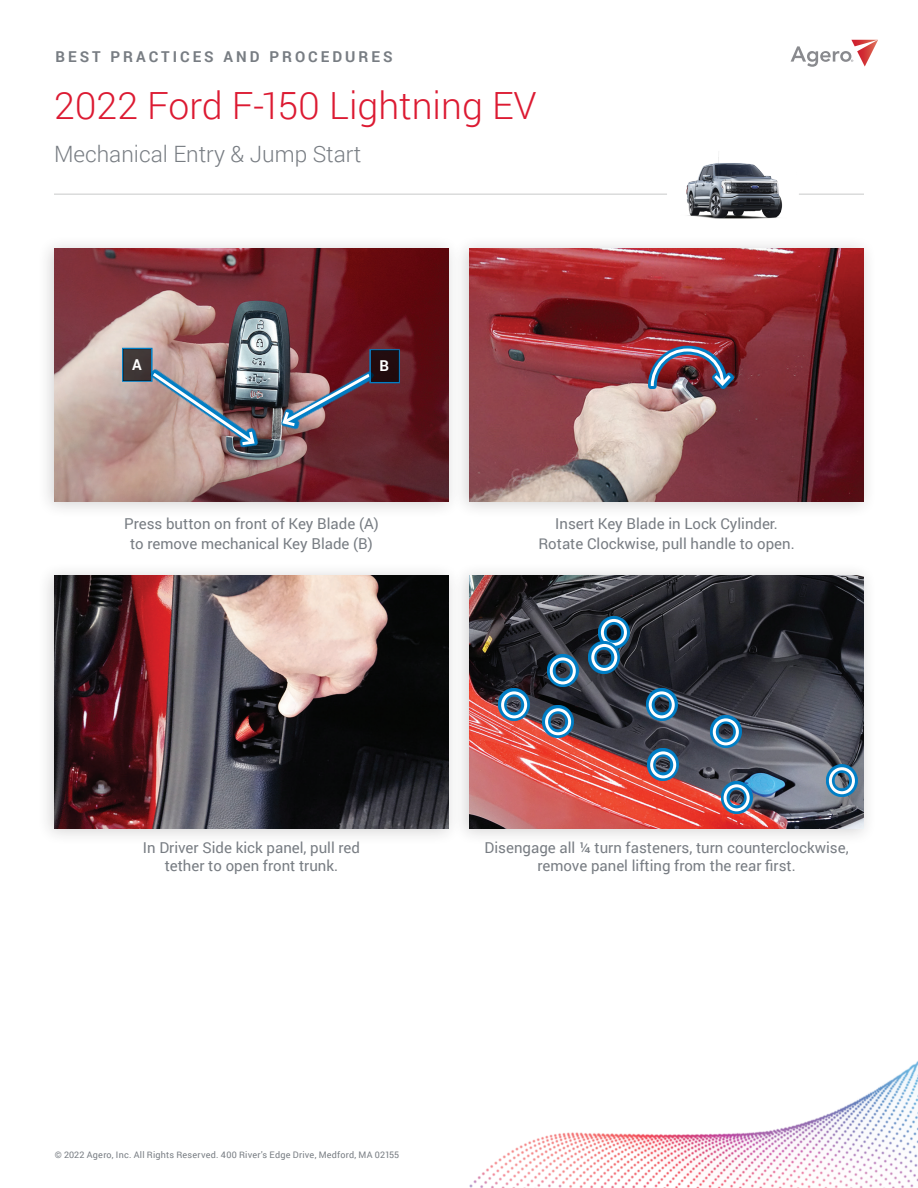
<style>
.page{position:relative;width:918px;height:1188px;background:#fff}
.page>*{position:absolute;margin:0;border:0;box-sizing:border-box;transform-origin:0 0}
.t1{font:300 37.5px "Roboto";color:#dc1a32}
.t2{font:300 22.5px "Roboto";color:#787d83}
.t3{font:15px/18px "Roboto";color:#787d83;text-align:center}
.t4{font:700 15px "Roboto";letter-spacing:.2em;color:#787d83}
.t5{font:700 15px "Roboto";color:#fff}
.t6{font:9px "Roboto";letter-spacing:.025em;color:#787d83}
</style>
<div class="page">
<img style="left:686px;top:157px;width:97px;height:62px">
<img style="left:469px;top:1061px;width:449px;height:127px">
<div style="left:37px;top:235px;width:425px;height:283px;background:#231f20;opacity:.2"></div>
<img style="left:54px;top:248px;width:395px;height:254px">
<div style="left:452px;top:235px;width:425px;height:283px;background:#231f20;opacity:.2"></div>
<img style="left:469px;top:248px;width:395px;height:254px">
<svg style="left:648px;top:346px;width:86px;height:43px"></svg>
<img style="left:649px;top:347px;width:85px;height:42px">
<hr style="left:54px;top:194px;width:613px;height:1px;background:#c8c9c9">
<hr style="left:799px;top:194px;width:65px;height:1px;background:#c8c9c9">
<div style="left:37px;top:562px;width:425px;height:283px;background:#231f20;opacity:.2"></div>
<img style="left:54px;top:576px;width:395px;height:253px">
<div style="left:452px;top:562px;width:425px;height:283px;background:#231f20;opacity:.2"></div>
<img style="left:469px;top:576px;width:395px;height:253px">
<img style="left:121px;top:347px;width:142px;height:120px">
<img style="left:276px;top:344px;width:125px;height:109px">
<div style="left:124px;top:349px;width:27px;height:31px;background:#403737"></div>
<div style="left:371px;top:351px;width:27px;height:31px;background:#220b0e"></div>
<svg style="left:598px;top:616px;width:32px;height:33px"></svg>
<div style="left:601px;top:619px;width:26px;height:27px;border:3px solid #fff;border-radius:50%"></div>
<svg style="left:588px;top:641px;width:32px;height:33px"></svg>
<div style="left:591px;top:644px;width:26px;height:27px;border:3px solid #fff;border-radius:50%"></div>
<svg style="left:547px;top:655px;width:32px;height:32px"></svg>
<div style="left:550px;top:657px;width:26px;height:27px;border:3px solid #fff;border-radius:50%"></div>
<svg style="left:498px;top:689px;width:32px;height:32px"></svg>
<div style="left:501px;top:691px;width:26px;height:27px;border:3px solid #fff;border-radius:50%"></div>
<svg style="left:542px;top:705px;width:32px;height:33px"></svg>
<div style="left:545px;top:708px;width:26px;height:27px;border:3px solid #fff;border-radius:50%"></div>
<svg style="left:647px;top:749px;width:32px;height:32px"></svg>
<div style="left:650px;top:751px;width:26px;height:27px;border:3px solid #fff;border-radius:50%"></div>
<svg style="left:646px;top:689px;width:32px;height:32px"></svg>
<div style="left:649px;top:691px;width:26px;height:27px;border:3px solid #fff;border-radius:50%"></div>
<svg style="left:710px;top:716px;width:32px;height:32px"></svg>
<div style="left:713px;top:718px;width:26px;height:27px;border:3px solid #fff;border-radius:50%"></div>
<svg style="left:721px;top:781px;width:32px;height:33px"></svg>
<div style="left:724px;top:784px;width:26px;height:27px;border:3px solid #fff;border-radius:50%"></div>
<svg style="left:826px;top:764px;width:32px;height:33px"></svg>
<div style="left:829px;top:767px;width:26px;height:27px;border:3px solid #fff;border-radius:50%"></div>
<svg style="left:791px;top:40px;width:87px;height:27px"></svg>
<p class="t4" style="left:56px;top:46px;width:339px">BEST PRACTICES AND PROCEDURES</p>
<h1 class="t1" style="left:54px;top:79px;width:484px">2022 Ford F-150 Lightning EV</h1>
<h2 class="t2" style="left:54px;top:138px;width:309px">Mechanical Entry &amp; Jump Start</h2>
<p class="t5" style="left:132px;top:354px;width:11px">A</p>
<p class="t5" style="left:379px;top:355px;width:11px">B</p>
<p class="t3" style="left:124px;top:513px;width:256px;line-height:19.5px">Press button on front of Key Blade (A) to remove mechanical Key Blade (B)</p>
<p class="t3" style="left:538px;top:513px;width:258px;line-height:19.5px">Insert Key Blade in Lock Cylinder.<br>Rotate Clockwise, pull handle to open.</p>
<p class="t3" style="left:143px;top:838px;width:219px">In Driver Side kick panel, pull red tether to open front trunk.</p>
<p class="t3" style="left:485px;top:838px;width:366px">Disengage all ¼ turn fasteners, turn counterclockwise, remove panel lifting from the rear first.</p>
<p class="t6" style="left:55px;top:1148px;width:346px">© 2022 Agero, Inc. All Rights Reserved. 400 River's Edge Drive, Medford, MA 02155</p>
</div>
